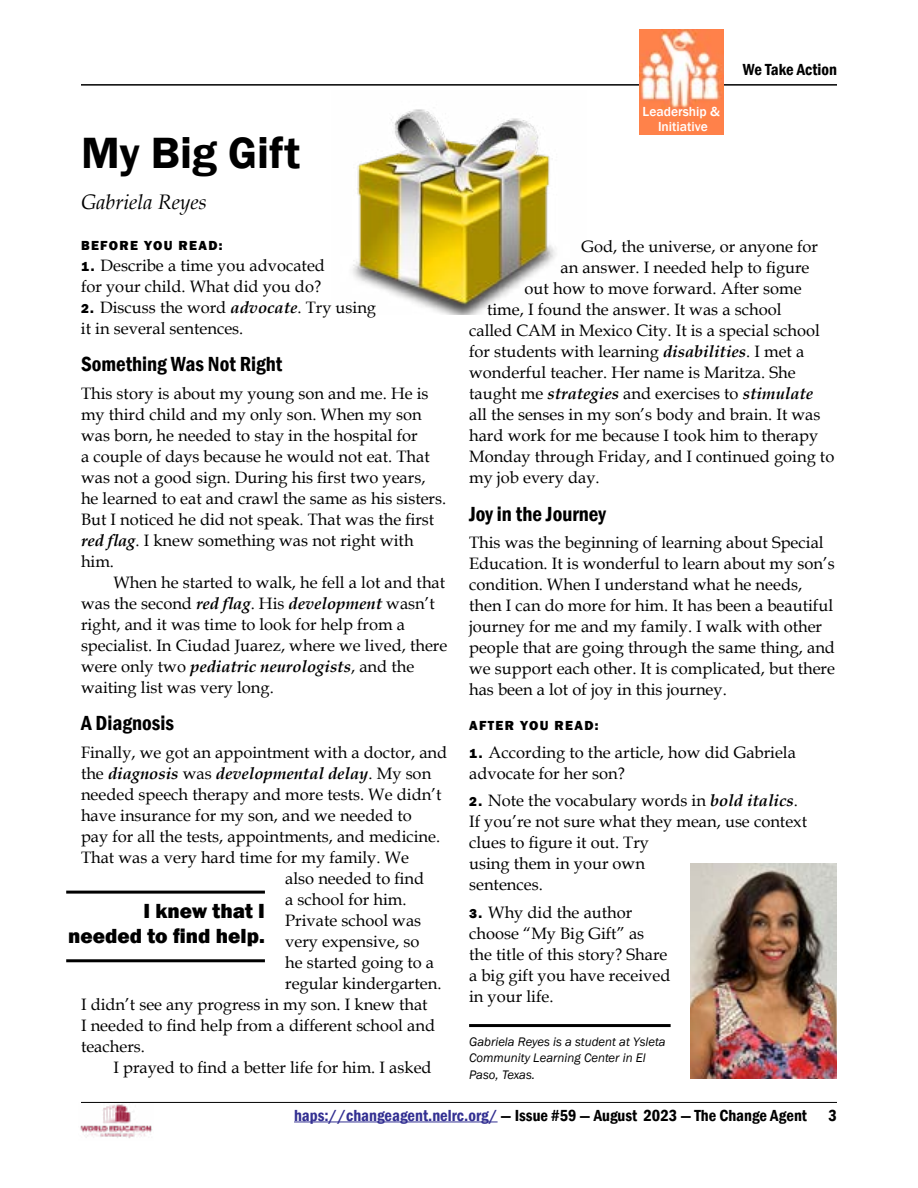
<style>
.page{position:relative;width:918px;height:1188px;background:#fff}
.page>*{position:absolute;margin:0;border:0;box-sizing:border-box;transform-origin:0 0}
.t1{font:600 45px "Franklin Gothic";color:#000}
.t2{font:600 condensed 21px "Franklin Gothic";color:#000}
.t3{font:800 21px/25.5px "Franklin Gothic";color:#000;text-align:right}
.t4{font:italic 21px "Book Antiqua";color:#000}
.t5{font:16.5px/21px "Book Antiqua";color:#000}
.t6{font:600 condensed 16.5px "Franklin Gothic";color:#000}
.t7{font:italic 700 16.5px "Book Antiqua";color:#000}
.t8{font:800 13.5px "Franklin Gothic";letter-spacing:.1em;color:#000}
.t9{font:500 13.5px/15px "Franklin Gothic";color:#fff;text-align:center}
.t10{font:italic 12.75px/16.5px "Franklin Gothic";color:#000}
.s1{font-family:"Franklin Gothic";font-weight:800;font-size:13.5px}
.s2{font-weight:700;font-style:italic}
.s3{font-weight:400;font-style:normal}
.s4{color:#333092}
</style>
<div class="page">
<hr style="left:294px;top:1122px;width:204px;height:1px;background:#333092">
<hr style="left:81px;top:84px;width:756px;height:2px;background:#000">
<hr style="left:81px;top:1102px;width:756px;height:1px;background:#000">
<hr style="left:66px;top:891px;width:199px;height:3px;background:#000">
<hr style="left:66px;top:959px;width:199px;height:3px;background:#000">
<hr style="left:469px;top:1024px;width:202px;height:3px;background:#000">
<img style="left:691px;top:863px;width:146px;height:216px">
<img style="left:80px;top:1104px;width:72px;height:34px">
<img style="left:639px;top:29px;width:84px;height:106px">
<img style="left:352px;top:109px;width:204px;height:206px">
<h1 class="t1" style="left:81px;top:126px;width:221px">My Big Gift</h1>
<p class="t4" style="left:81px;top:187px;width:127px">Gabriela Reyes</p>
<p class="t8" style="left:81px;top:236px;width:143px">BEFORE YOU READ:</p>
<p class="t5" style="left:81px;top:254px;width:246px"><span class="s1">1.</span> Describe a time you advocated for your child. What did you do?</p>
<p class="t5" style="left:81px;top:296px;width:297px"><span class="s1">2.</span> Discuss the word <span class="s2">advocate</span>. Try using it in several sentences.</p>
<p class="t2" style="left:81px;top:350px;width:203px">Something Was Not Right</p>
<p class="t5" style="left:81px;top:382px;width:367px">This story is about my young son and me. He is my third child and my only son. When my son was born, he needed to stay in the hospital for<br>a couple of days because he would not eat. That was not a good sign. During his first two years, he learned to eat and crawl the same as his sisters.<br>But I noticed he did not speak. That was the first <span class="s2">red flag</span>. I knew something was not right with him.</p>
<p class="t5" style="left:81px;top:571px;width:368px;text-indent:32px">When he started to walk, he fell a lot and that was the second <span class="s2">red flag</span>. His <span class="s2">development</span> wasn’t right, and it was time to look for help from a specialist. In Ciudad Juarez, where we lived, there were only two <span class="s2">pediatric neurologists</span>, and the waiting list was very long.</p>
<p class="t2" style="left:81px;top:709px;width:94px">A Diagnosis</p>
<p class="t5" style="left:81px;top:741px;width:368px">Finally, we got an appointment with a doctor, and</p>
<p class="t7" style="left:81px;top:762px;width:352px"><span class="s3">the</span> diagnosis <span class="s3">was</span> developmental delay<span class="s3">. My son</span></p>
<p class="t5" style="left:81px;top:783px;width:362px">needed speech therapy and more tests. We didn’t</p>
<p class="t5" style="left:81px;top:804px;width:332px">have insurance for my son, and we needed to</p>
<p class="t5" style="left:81px;top:825px;width:361px">pay for all the tests, appointments, and medicine.</p>
<p class="t5" style="left:81px;top:846px;width:330px">That was a very hard time for my family. We</p>
<p class="t5" style="left:285px;top:867px;width:140px">also needed to find</p>
<p class="t5" style="left:285px;top:888px;width:123px">a school for him.</p>
<p class="t5" style="left:285px;top:909px;width:138px">Private school was</p>
<p class="t5" style="left:285px;top:930px;width:136px">very expensive, so</p>
<p class="t5" style="left:285px;top:951px;width:150px">he started going to a</p>
<p class="t5" style="left:285px;top:972px;width:158px">regular kindergarten.</p>
<p class="t5" style="left:81px;top:993px;width:348px">I didn’t see any progress in my son. I knew that</p>
<p class="t5" style="left:81px;top:1014px;width:356px">I needed to find help from a different school and</p>
<p class="t5" style="left:81px;top:1035px;width:66px">teachers.</p>
<p class="t5" style="left:113px;top:1056px;width:320px">I prayed to find a better life for him. I asked</p>
<p class="t3" style="left:68px;top:898px;width:198px">I knew that I needed to find help.</p>
<p class="t9" style="left:643px;top:104px;width:79px">Leadership &amp;<br>Initiative</p>
<p class="t6" style="left:743px;top:58px;width:96px">We Take Action</p>
<p class="t5" style="left:582px;top:236px;width:238px">God, the universe, or anyone for</p>
<p class="t5" style="left:561px;top:257px;width:250px">an answer. I needed help to figure</p>
<p class="t5" style="left:525px;top:278px;width:279px">out how to move forward. After some</p>
<p class="t5" style="left:487px;top:299px;width:296px">time, I found the answer. It was a school</p>
<p class="t5" style="left:469px;top:320px;width:352px">called CAM in Mexico City. It is a special school</p>
<p class="t5" style="left:469px;top:341px;width:337px">for students with learning <span class="s2">disabilities</span>. I met a</p>
<p class="t5" style="left:469px;top:362px;width:328px">wonderful teacher. Her name is Maritza. She</p>
<p class="t5" style="left:469px;top:383px;width:346px">taught me <span class="s2">strategies</span> and exercises to <span class="s2">stimulate</span></p>
<p class="t5" style="left:469px;top:404px;width:353px">all the senses in my son’s body and brain. It was</p>
<p class="t5" style="left:469px;top:425px;width:351px">hard work for me because I took him to therapy</p>
<p class="t5" style="left:469px;top:446px;width:367px">Monday through Friday, and I continued going to</p>
<p class="t5" style="left:469px;top:467px;width:132px">my job every day.</p>
<p class="t2" style="left:469px;top:500px;width:138px">Joy in the Journey</p>
<p class="t5" style="left:469px;top:532px;width:367px">This was the beginning of learning about Special Education. It is wonderful to learn about my son’s condition. When I understand what he needs, then I can do more for him. It has been a beautiful journey for me and my family. I walk with other people that are going through the same thing, and we support each other. It is complicated, but there has been a lot of joy in this journey.</p>
<p class="t8" style="left:469px;top:717px;width:131px">AFTER YOU READ:</p>
<p class="t5" style="left:469px;top:741px;width:328px"><span class="s1">1.</span> According to the article, how did Gabriela advocate for her son?</p>
<p class="t5" style="left:469px;top:790px;width:340px"><span class="s1">2.</span> Note the vocabulary words in <span class="s2">bold italics</span>.<br>If you’re not sure what they mean, use context clues to figure it out. Try<br>using them in your own<br>sentences.</p>
<p class="t5" style="left:469px;top:902px;width:203px"><span class="s1">3.</span> Why did the author choose “My Big Gift” as the title of this story? Share a big gift you have received in your life.</p>
<p class="t10" style="left:469px;top:1033px;width:198px">Gabriela Reyes is a student at Ysleta<br>Community Learning Center in El<br>Paso, Texas.</p>
<p class="t6" style="left:294px;top:1104px;width:514px"><span class="s4">haps://changeagent.nelrc.org/</span> — Issue #59 — August 2023 — The Change Agent</p>
<p class="t6" style="left:829px;top:1104px;width:10px">3</p>
</div>
